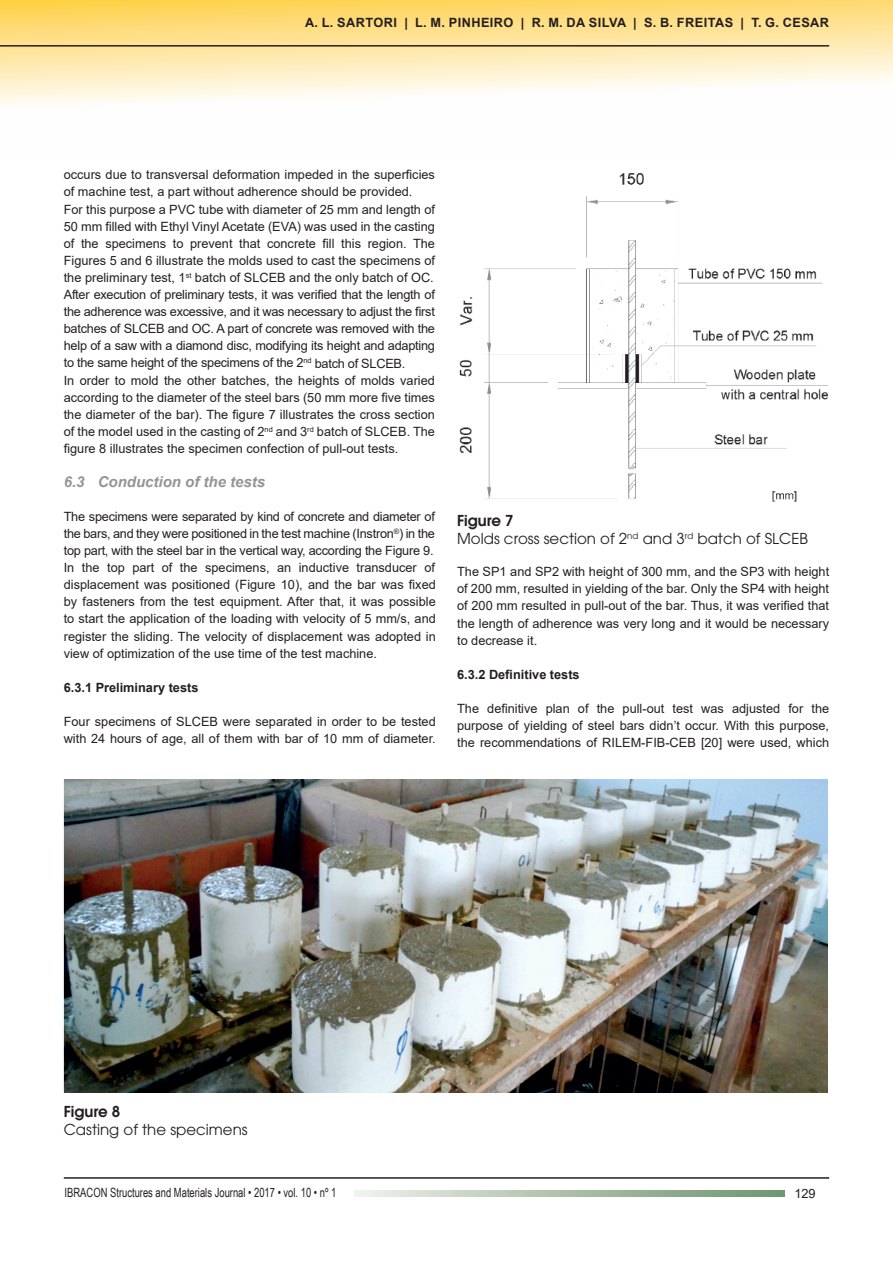
<style>
.page{position:relative;width:893px;height:1263px;background:#fff}
.page>*{position:absolute;margin:0;border:0;box-sizing:border-box;transform-origin:0 0}
.t1{font:15px/18px "Avant Garde";color:#231f20}
.t2{font:italic 700 15px "Arial";color:#939598}
.t3{font:600 15px "Avant Garde";color:#231f20}
.t4{font:12.75px/17.1px "Arial";color:#231f20}
.t5{font:700 12.75px "Arial";letter-spacing:.035em;color:#231f20}
.t6{font:12.75px "Arial Narrow";color:#231f20;scale:.9 1}
.t7{font:700 12.75px "Arial";color:#231f20}
.s1{font-weight:600}
</style>
<div class="page">
<svg style="left:0;top:0;width:893px;height:105px"></svg>
<hr style="left:64px;top:1177px;width:765px;height:2px;background:#231f20">
<hr style="left:0;top:45px;width:829px;height:2px;background:#231f20">
<svg style="left:354px;top:1190px;width:431px;height:6px;background:#acc0aa"></svg>
<img style="left:459px;top:173px;width:369px;height:329px">
<img style="left:63px;top:779px;width:765px;height:313px">
<p class="t5" style="left:305px;top:14px;width:525px">A. L. SARTORI | L. M. PINHEIRO | R. M. DA SILVA | S. B. FREITAS | T. G. CESAR</p>
<p class="t4" style="left:64px;top:166px;width:373px">occurs due to transversal deformation impeded in the superficies of machine test, a part without adherence should be provided.<br>For this purpose a PVC tube with diameter of 25 mm and length of 50 mm filled with Ethyl Vinyl Acetate (EVA) was used in the casting of the specimens to prevent that concrete fill this region. The Figures 5 and 6 illustrate the molds used to cast the specimens of the preliminary test, 1<sup>st</sup> batch of SLCEB and the only batch of OC.<br>After execution of preliminary tests, it was verified that the length of the adherence was excessive, and it was necessary to adjust the first batches of SLCEB and OC. A part of concrete was removed with the help of a saw with a diamond disc, modifying its height and adapting to the same height of the specimens of the 2<sup>nd</sup> batch of SLCEB.<br>In order to mold the other batches, the heights of molds varied according to the diameter of the steel bars (50 mm more five times the diameter of the bar). The figure 7 illustrates the cross section of the model used in the casting of 2<sup>nd</sup> and 3<sup>rd</sup> batch of SLCEB. The figure 8 illustrates the specimen confection of pull-out tests.</p>
<p class="t2" style="left:64px;top:471px;width:203px">6.3 Conduction of the tests</p>
<p class="t4" style="left:64px;top:508px;width:374px">The specimens were separated by kind of concrete and diameter of the bars, and they were positioned in the test machine (Instron<sup>®</sup>) in the top part, with the steel bar in the vertical way, according the Figure 9.<br>In the top part of the specimens, an inductive transducer of displacement was positioned (Figure 10), and the bar was fixed by fasteners from the test equipment. After that, it was possible to start the application of the loading with velocity of 5 mm/s, and register the sliding. The velocity of displacement was adopted in view of optimization of the use time of the test machine.</p>
<p class="t7" style="left:64px;top:678px;width:136px">6.3.1 Preliminary tests</p>
<p class="t4" style="left:64px;top:713px;width:374px">Four specimens of SLCEB were separated in order to be tested with 24 hours of age, all of them with bar of 10 mm of diameter.</p>
<p class="t1" style="left:457px;top:512px;width:352px"><span class="s1">Figure 7<br></span>Molds cross section of 2<sup>nd</sup> and 3<sup>rd</sup> batch of SLCEB</p>
<p class="t4" style="left:457px;top:563px;width:374px;text-align:justify">The SP1 and SP2 with height of 300 mm, and the SP3 with height of 200 mm, resulted in yielding of the bar. Only the SP4 with height of 200 mm resulted in pull-out of the bar. Thus, it was verified that the length of adherence was very long and it would be necessary to decrease it.</p>
<p class="t7" style="left:457px;top:665px;width:124px">6.3.2 Definitive tests</p>
<p class="t4" style="left:457px;top:700px;width:374px;text-align:justify">The definitive plan of the pull-out test was adjusted for the purpose of yielding of steel bars didn’t occur. With this purpose, the recommendations of RILEM-FIB-CEB [20] were used, which</p>
<p class="t3" style="left:64px;top:1102px;width:58px">Figure 8</p>
<p class="t1" style="left:64px;top:1121px;width:185px">Casting of the specimens</p>
<p class="t6" style="left:65px;top:1183px;width:303px">IBRACON Structures and Materials Journal • 2017 • vol. 10 • nº 1</p>
<p class="t4" style="left:794px;top:1185px;width:23px">129</p>
</div>
